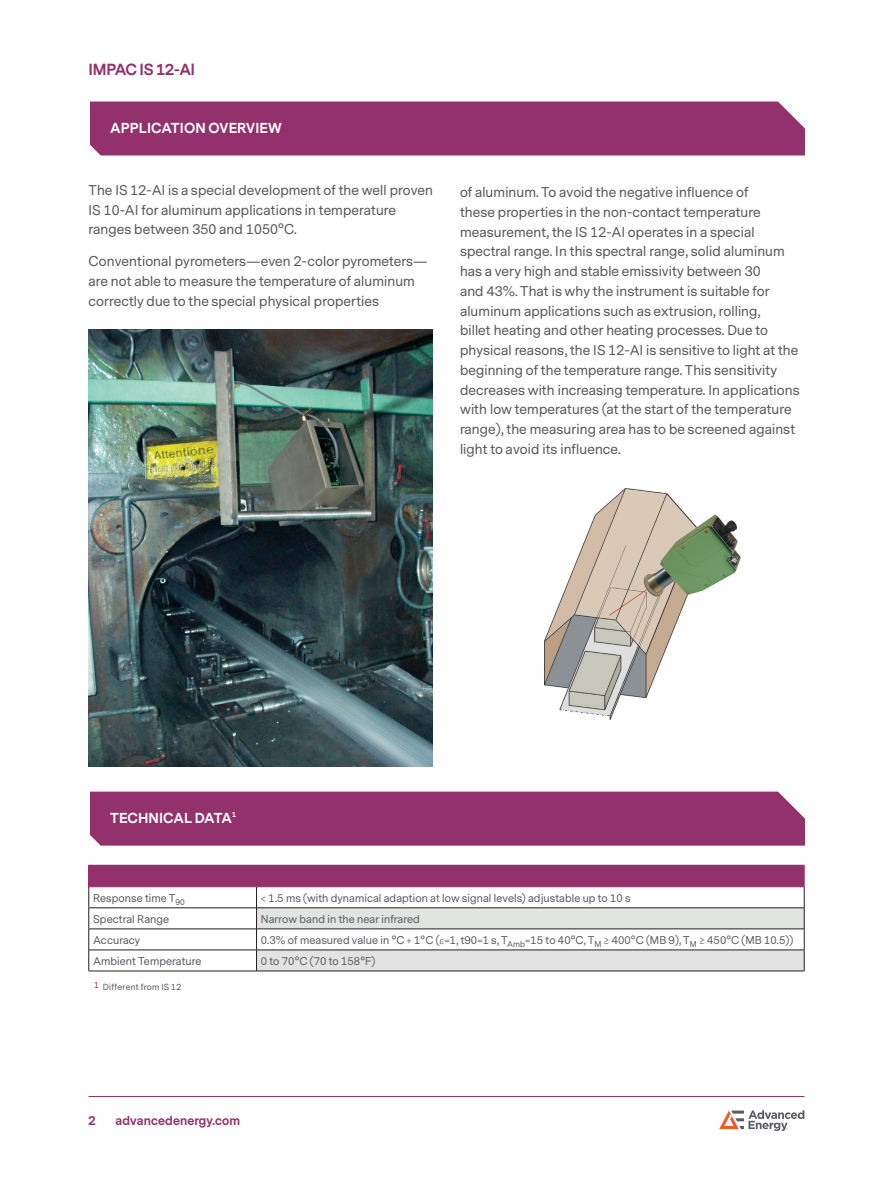
<style>
.page{position:relative;width:893px;height:1188px;background:#fff}
.page>*{position:absolute;margin:0;border:0;box-sizing:border-box;transform-origin:0 0}
.t1{font:700 15px "Messina Sans";letter-spacing:-.01em;color:#93316c}
.Heading_1{font:700 13.5px "Messina Sans";letter-spacing:.01em;color:#fff}
.Body___normal{font:13.2px/19.8px "Messina Sans";letter-spacing:.01em;color:#57585a}
.t2{font:700 12px "Messina Sans";letter-spacing:.01em;color:#93316c}
.table_text{font:10.5px "Messina Sans";letter-spacing:.01em;color:#5a5c66}
.Notes{font:8.25px "Messina Sans";letter-spacing:.03em;color:#57585a}
.Heading_1-2{font:700 6.75px "Messina Sans";color:#fff}
</style>
<div class="page">
<hr style="left:89px;top:1096px;width:715px;height:1px;background:#93316c">
<svg style="left:719px;top:1110px;width:85px;height:21px"></svg>
<div style="left:89px;top:865px;width:715px;height:22px;background:#93316c"></div>
<svg style="left:89px;top:888px;width:167px;height:62px"></svg>
<svg style="left:88px;top:865px;width:1px;height:106px"></svg>
<hr style="left:89px;top:887px;width:167px;height:1px;background:#93316c">
<hr style="left:89px;top:908px;width:168px;height:1px;background:#231f20">
<hr style="left:89px;top:929px;width:167px;height:1px;background:#231f20">
<hr style="left:89px;top:950px;width:167px;height:1px;background:#231f20">
<hr style="left:89px;top:971px;width:167px;height:1px;background:#231f20">
<hr style="left:256px;top:971px;width:548px;height:1px;background:#231f20">
<div style="left:90px;top:792px;width:715px;height:54px;background:#93316c"></div>
<div style="left:90px;top:102px;width:715px;height:54px;background:#93316c"></div>
<img style="left:89px;top:329px;width:344px;height:437px">
<img style="left:544px;top:488px;width:197px;height:231px">
<svg style="left:256px;top:865px;width:549px;height:106px"></svg>
<p class="t1" style="left:89px;top:59px;width:108px">IMPAC IS 12-Al</p>
<p class="Heading_1" style="left:110px;top:119px;width:173px">APPLICATION OVERVIEW</p>
<p class="Body___normal" style="left:89px;top:181px;width:346px">The IS 12-Al is a special development of the well proven<br>IS 10-Al for aluminum applications in temperature ranges between 350 and 1050°C.</p>
<p class="Body___normal" style="left:89px;top:252px;width:341px">Conventional pyrometers—even 2-color pyrometers— are not able to measure the temperature of aluminum correctly due to the special physical properties</p>
<p class="Body___normal" style="left:460px;top:183px;width:341px">of aluminum. To avoid the negative influence of<br>these properties in the non-contact temperature measurement, the IS 12-Al operates in a special spectral range. In this spectral range, solid aluminum has a very high and stable emissivity between 30<br>and 43%. That is why the instrument is suitable for aluminum applications such as extrusion, rolling,<br>billet heating and other heating processes. Due to physical reasons, the IS 12-Al is sensitive to light at the beginning of the temperature range. This sensitivity decreases with increasing temperature. In applications with low temperatures (at the start of the temperature range), the measuring area has to be screened against light to avoid its influence.</p>
<p class="Heading_1" style="left:110px;top:809px;width:123px">TECHNICAL DATA</p>
<p class="Heading_1-2" style="left:232px;top:809px;width:6px">1</p>
<p class="table_text" style="left:93px;top:891px;width:93px">Response time T<sub>90</sub></p>
<p class="table_text" style="left:261px;top:891px;width:371px">&lt; 1.5 ms (with dynamical adaption at low signal levels) adjustable up to 10 s</p>
<p class="table_text" style="left:93px;top:912px;width:77px">Spectral Range</p>
<p class="table_text" style="left:261px;top:912px;width:161px">Narrow band in the near infrared</p>
<p class="table_text" style="left:93px;top:933px;width:49px">Accuracy</p>
<p class="table_text" style="left:261px;top:933px;width:534px">0.3% of measured value in °C + 1°C ( =1, t90=1 s, T<sub>Amb</sub>=15 to 40°C, T<sub>M</sub> ≥ 400°C (MB 9), T<sub>M</sub> ≥ 450°C (MB 10.5))</p>
<p class="table_text" style="left:93px;top:954px;width:110px">Ambient Temperature</p>
<p class="table_text" style="left:261px;top:954px;width:116px">0 to 70°C (70 to 158°F)</p>
<p class="Notes" style="left:94px;top:981px;width:89px"><sup>1</sup> Different from IS 12</p>
<p class="t2" style="left:89px;top:1113px;width:9px">2</p>
<p class="t2" style="left:116px;top:1113px;width:126px">advancedenergy.com</p>
</div>
